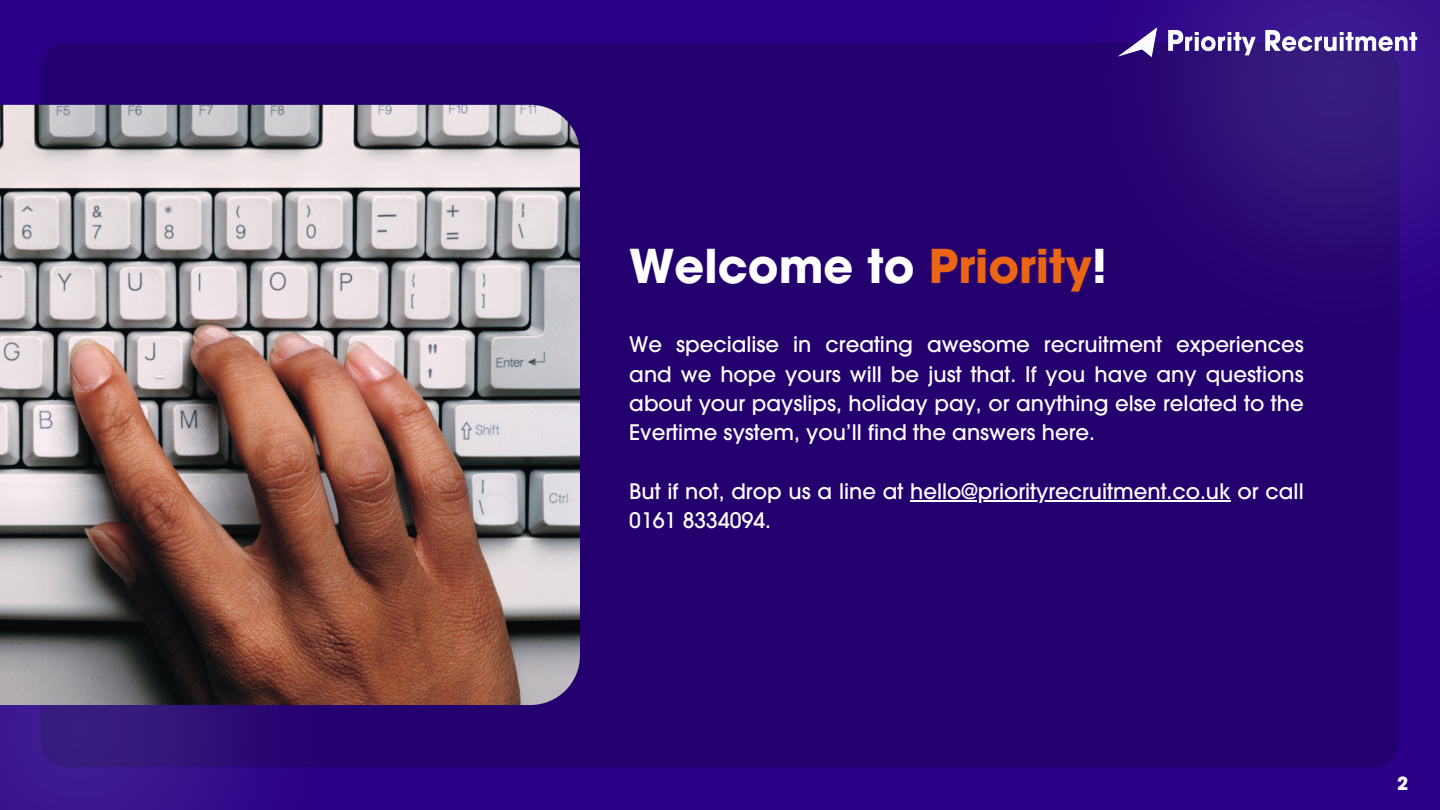
<style>
.page{position:relative;width:1440px;height:810px;background:#2c0086}
.page>*{position:absolute;margin:0;border:0;box-sizing:border-box;transform-origin:0 0}
.t1{font:700 46.3px "ITC Avant Garde Std";color:#fff}
.t2{font:500 21.2px/29.2px "ITC Avant Garde Std";color:#fff}
.t3{font:700 18px "ITC Avant Garde Std";color:#fff}
.s1{color:#ea6514}
</style>
<div class="page">
<div style="left:41px;top:43px;width:1358px;height:724px;background:#24006f;border-radius:27px"></div>
<img style="left:1118px;top:0;width:322px;height:239px">
<img style="left:0;top:705px;width:239px;height:105px">
<img style="left:0;top:105px;width:580px;height:600px">
<hr style="left:910px;top:500px;width:321px;height:2px;background:#fff">
<img style="left:1119px;top:27px;width:299px;height:31px">
<p class="t1" style="left:629px;top:248px;width:480px">Welcome to <span class="s1">Priority</span>!</p>
<p class="t2" style="left:629px;top:333px;width:676px;text-align:justify">We specialise in creating awesome recruitment experiences and we hope yours will be just that. If you have any questions about your payslips, holiday pay, or anything else related to the Evertime system, you’ll find the answers here.</p>
<p class="t2" style="left:629px;top:479px;width:676px">But if not, drop us a line at hello@priorityrecruitment.co.uk or call<br>0161 8334094.</p>
<p class="t3" style="left:1397px;top:776px;width:13px">2</p>
</div>
